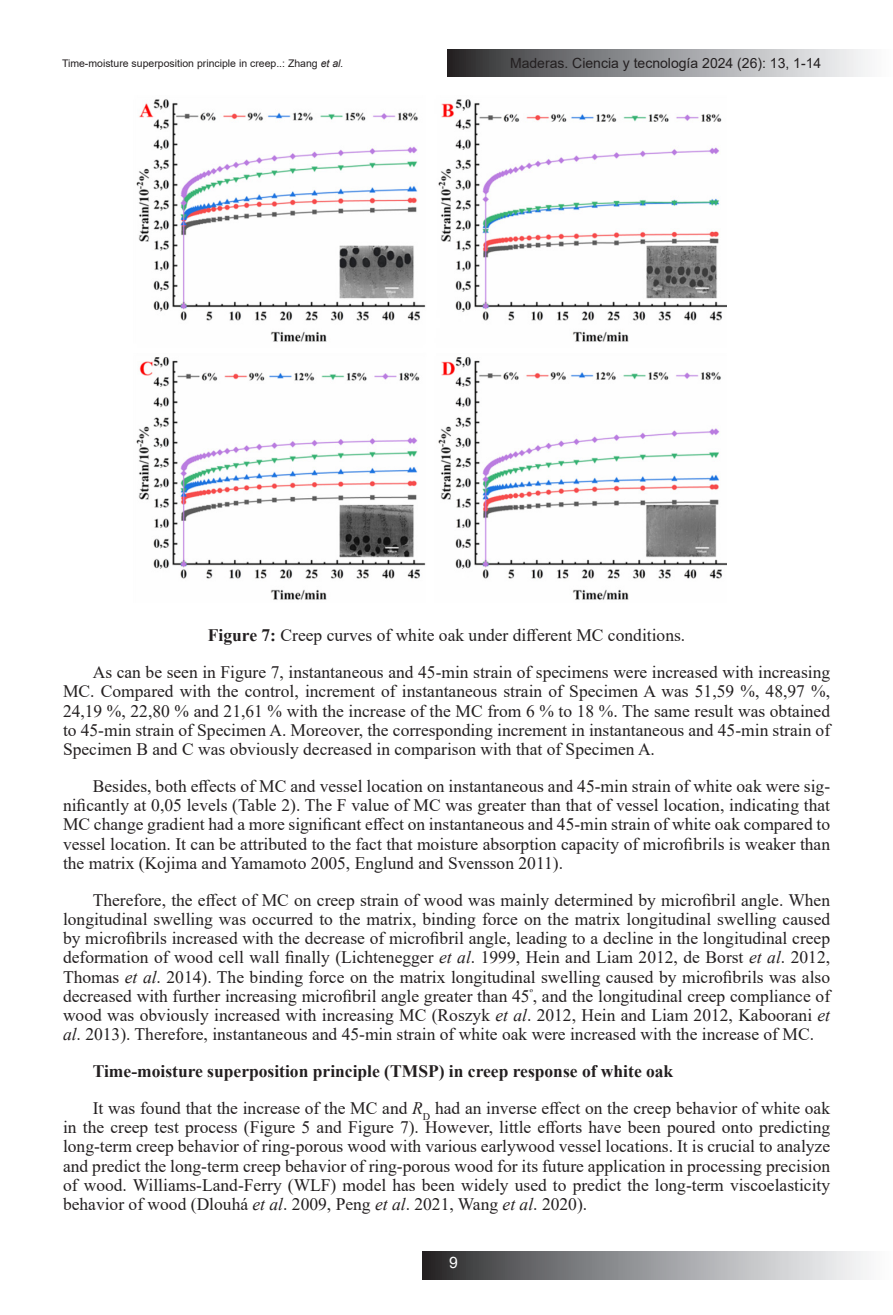
<style>
.page{position:relative;width:893px;height:1315px;background:#fff}
.page>*{position:absolute;margin:0;border:0;box-sizing:border-box;transform-origin:0 0}
.t1{font:17.5px/19.2px "Times New Roman";color:#231f20;text-align:justify}
.t2{font:700 17.5px "Times New Roman";color:#231f20}
.t3{font:15.75px "Arial";color:#fff}
.t4{font:14px "Arial";color:#231f20}
.t5{font:10.5px "Arial";color:#231f20}
.s1{font-style:italic}
.s2{font-weight:700}
</style>
<div class="page">
<svg style="left:448px;top:49px;width:420px;height:28px;background:#949597"></svg>
<svg style="left:423px;top:1252px;width:444px;height:27px;background:#949597"></svg>
<img style="left:136px;top:99px;width:590px;height:501px">
<p class="t5" style="left:62px;top:56px;width:283px">Time-moisture superposition principle in creep..: Zhang <span class="s1">et al.</span></p>
<p class="t4" style="left:510px;top:53px;width:313px">Maderas. Ciencia y tecnología 2024 (26): 13, 1-14</p>
<p class="t1" style="left:208px;top:625px;width:479px"><span class="s2">Figure 7:</span> Creep curves of white oak under different MC conditions.</p>
<p class="t1" style="left:63px;top:662px;width:769px;text-indent:30px">As can be seen in Figure 7, instantaneous and 45-min strain of specimens were increased with increasing MC. Compared with the control, increment of instantaneous strain of Specimen A was 51,59 %, 48,97 %, 24,19 %, 22,80 % and 21,61 % with the increase of the MC from 6 % to 18 %. The same result was obtained to 45-min strain of Specimen A. Moreover, the corresponding increment in instantaneous and 45-min strain of Specimen B and C was obviously decreased in comparison with that of Specimen A.</p>
<p class="t1" style="left:63px;top:776px;width:769px;text-indent:30px">Besides, both effects of MC and vessel location on instantaneous and 45-min strain of white oak were sig&shy;nificantly at 0,05 levels (Table 2). The F value of MC was greater than that of vessel location, indicating that MC change gradient had a more significant effect on instantaneous and 45-min strain of white oak compared to vessel location. It can be attributed to the fact that moisture absorption capacity of microfibrils is weaker than the matrix (Kojima and Yamamoto 2005, Englund and Svensson 2011).</p>
<p class="t1" style="left:63px;top:889px;width:769px;text-indent:30px">Therefore, the effect of MC on creep strain of wood was mainly determined by microfibril angle. When longitudinal swelling was occurred to the matrix, binding force on the matrix longitudinal swelling caused by microfibrils increased with the decrease of microfibril angle, leading to a decline in the longitudinal creep deformation of wood cell wall finally (Lichtenegger <span class="s1">et al</span>. 1999, Hein and Liam 2012, de Borst <span class="s1">et al</span>. 2012, Thomas <span class="s1">et al</span>. 2014). The binding force on the matrix longitudinal swelling caused by microfibrils was also decreased with further increasing microfibril angle greater than 45<sup>º</sup>, and the longitudinal creep compliance of wood was obviously increased with increasing MC (Roszyk <span class="s1">et al</span>. 2012, Hein and Liam 2012, Kaboorani <span class="s1">et al</span>. 2013). Therefore, instantaneous and 45-min strain of white oak were increased with the increase of MC.</p>
<p class="t2" style="left:93px;top:1058px;width:582px">Time-moisture superposition principle (TMSP) in creep response of white oak</p>
<p class="t1" style="left:63px;top:1098px;width:769px;text-indent:30px">It was found that the increase of the MC and <span class="s1">R</span><sub>D</sub> had an inverse effect on the creep behavior of white oak in the creep test process (Figure 5 and Figure 7). However, little efforts have been poured onto predicting long-term creep behavior of ring-porous wood with various earlywood vessel locations. It is crucial to analyze and predict the long-term creep behavior of ring-porous wood for its future application in processing precision of wood. Williams-Land-Ferry (WLF) model has been widely used to predict the long-term viscoelasticity behavior of wood (Dlouhá <span class="s1">et al</span>. 2009, Peng <span class="s1">et al</span>. 2021, Wang <span class="s1">et al</span>. 2020).</p>
<p class="t3" style="left:449px;top:1252px;width:10px">9</p>
</div>
